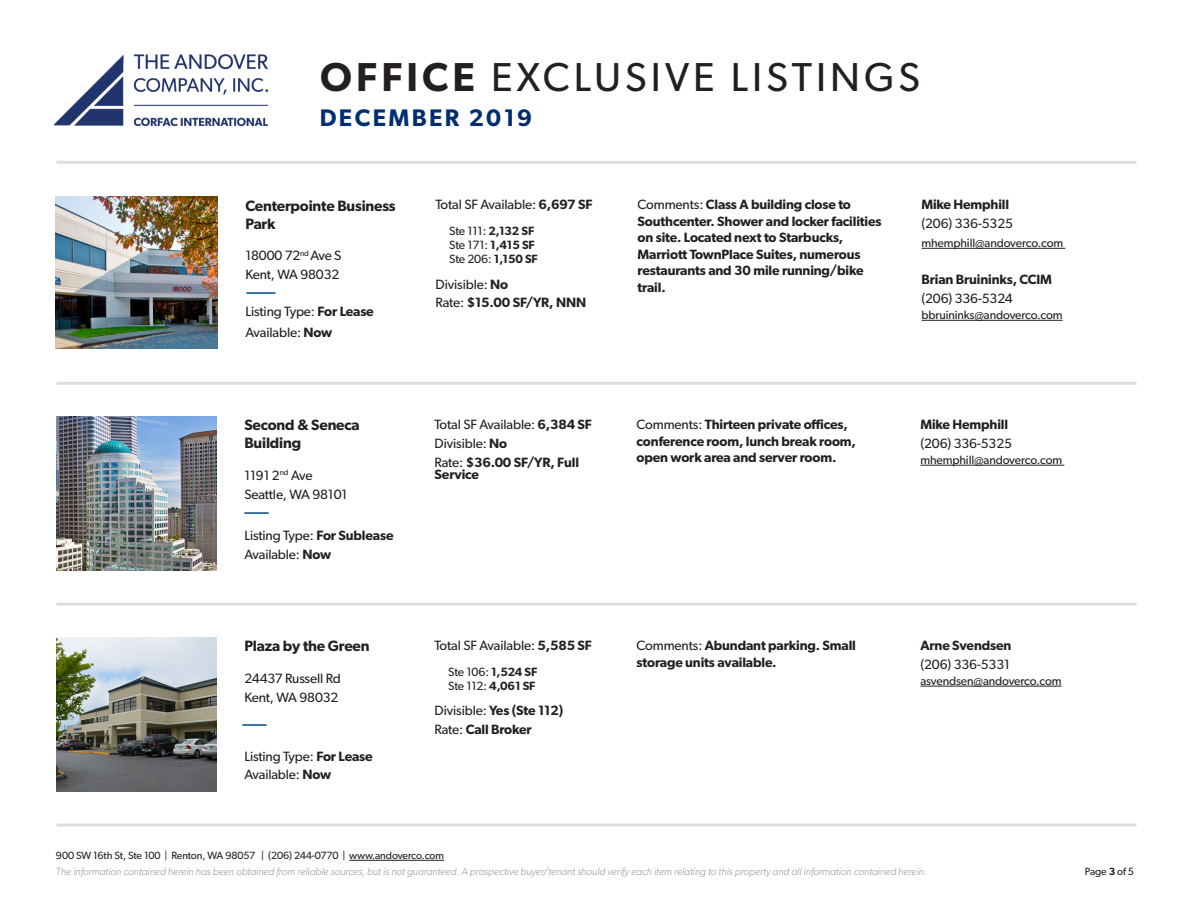
<style>
.page{position:relative;width:1188px;height:918px;background:#fff}
.page>*{position:absolute;margin:0;border:0;box-sizing:border-box;transform-origin:0 0}
.t1{font:40.5px "Gibson";letter-spacing:.1em;color:#231f20}
.t2{font:600 24px "Gibson";letter-spacing:.1em;color:#002d72}
.t3{font:600 15px/18px "Gibson";letter-spacing:-.01em;color:#231f20}
.t4{font:600 13.5px/16.5px "Gibson";letter-spacing:-.01em;color:#231f20}
.t5{font:13.5px "Gibson";letter-spacing:-.01em;color:#231f20}
.t6{font:12px "Gibson";letter-spacing:-.01em;color:#231f20}
.t7{font:italic 300 10.5px "Gibson";color:#939598}
.t8{font:10.5px "Gibson";letter-spacing:-.01em;color:#231f20}
.s1{font-weight:600}
.s2{font-weight:400}
</style>
<div class="page">
<hr style="left:56px;top:382px;width:1080px;height:3px;background:#dcdddf">
<hr style="left:56px;top:603px;width:1080px;height:3px;background:#dcdddf">
<hr style="left:56px;top:161px;width:1080px;height:3px;background:#dcdddf">
<hr style="left:56px;top:824px;width:1080px;height:3px;background:#dcdddf">
<hr style="left:349px;top:860px;width:95px;height:1px;background:#231f20">
<img style="left:56px;top:417px;width:160px;height:154px">
<hr style="left:244px;top:512px;width:25px;height:2px;background:#004684">
<hr style="left:920px;top:465px;width:144px;height:1px;background:#231f20">
<img style="left:56px;top:638px;width:160px;height:153px">
<hr style="left:242px;top:724px;width:25px;height:2px;background:#004684">
<hr style="left:920px;top:686px;width:142px;height:1px;background:#231f20">
<img style="left:54px;top:54px;width:214px;height:72px">
<hr style="left:921px;top:248px;width:144px;height:1px;background:#231f20">
<hr style="left:921px;top:320px;width:142px;height:1px;background:#231f20">
<img style="left:55px;top:197px;width:162px;height:152px">
<hr style="left:246px;top:292px;width:29px;height:2px;background:#004684">
<p class="t1" style="left:320px;top:53px;width:601px"><span class="s1">OFFICE</span> EXCLUSIVE LISTINGS</p>
<p class="t2" style="left:320px;top:103px;width:214px">DECEMBER 2019</p>
<p class="t3" style="left:245px;top:196px;width:152px">Centerpointe Business<br>Park</p>
<p class="t5" style="left:245px;top:247px;width:98px">18000 72<sup>nd</sup> Ave S</p>
<p class="t5" style="left:245px;top:266px;width:96px">Kent, WA 98032</p>
<p class="t5" style="left:245px;top:304px;width:130px">Listing Type: <span class="s1">For Lease</span></p>
<p class="t5" style="left:245px;top:324px;width:88px">Available: <span class="s1">Now</span></p>
<p class="t3" style="left:244px;top:416px;width:117px">Second &amp; Seneca<br>Building</p>
<p class="t5" style="left:244px;top:467px;width:70px">1191 2<sup>nd</sup> Ave</p>
<p class="t5" style="left:244px;top:486px;width:104px">Seattle, WA 98101</p>
<p class="t5" style="left:244px;top:527px;width:151px">Listing Type: <span class="s1">For Sublease</span></p>
<p class="t5" style="left:244px;top:546px;width:88px">Available: <span class="s1">Now</span></p>
<p class="t3" style="left:244px;top:637px;width:127px">Plaza by the Green</p>
<p class="t5" style="left:244px;top:670px;width:98px">24437 Russell Rd</p>
<p class="t5" style="left:244px;top:689px;width:96px">Kent, WA 98032</p>
<p class="t5" style="left:244px;top:748px;width:130px">Listing Type: <span class="s1">For Lease</span></p>
<p class="t5" style="left:244px;top:767px;width:88px">Available: <span class="s1">Now</span></p>
<p class="t5" style="left:436px;top:196px;width:158px">Total SF Available: <span class="s1">6,697 SF</span></p>
<p class="t6" style="left:449px;top:223px;width:87px">Ste 111: <span class="s1">2,132 SF</span></p>
<p class="t6" style="left:449px;top:238px;width:87px">Ste 171: <span class="s1">1,415 SF</span></p>
<p class="t6" style="left:449px;top:252px;width:90px">Ste 206: <span class="s1">1,150 SF</span></p>
<p class="t5" style="left:436px;top:276px;width:74px">Divisible: <span class="s1">No</span></p>
<p class="t4" style="left:436px;top:294px;width:152px"><span class="s2">Rate:</span> $15.00 SF/YR, NNN</p>
<p class="t5" style="left:435px;top:416px;width:159px">Total SF Available: <span class="s1">6,384 SF</span></p>
<p class="t5" style="left:435px;top:435px;width:74px">Divisible: <span class="s1">No</span></p>
<p class="t4" style="left:435px;top:456px;width:146px;line-height:12px"><span class="s2">Rate:</span> $36.00 SF/YR, Full<br>Service</p>
<p class="t5" style="left:435px;top:637px;width:159px">Total SF Available: <span class="s1">5,585 SF</span></p>
<p class="t6" style="left:448px;top:664px;width:91px">Ste 106: <span class="s1">1,524 SF</span></p>
<p class="t6" style="left:448px;top:678px;width:89px">Ste 112: <span class="s1">4,061 SF</span></p>
<p class="t4" style="left:435px;top:702px;width:130px"><span class="s2">Divisible:</span> Yes (Ste 112)</p>
<p class="t4" style="left:435px;top:721px;width:99px"><span class="s2">Rate:</span> Call Broker</p>
<p class="t8" style="left:56px;top:849px;width:390px">900 SW 16th St, Ste 100 | Renton, WA 98057 | (206) 244-0770 | www.andoverco.com</p>
<p class="t4" style="left:638px;top:196px;width:245px"><span class="s2">Comments:</span> Class A building close to<br>Southcenter. Shower and locker facilities on site. Located next to Starbucks,<br>Marriott TownPlace Suites, numerous restaurants and 30 mile running/bike trail.</p>
<p class="t4" style="left:637px;top:416px;width:221px"><span class="s2">Comments:</span> Thirteen private offices, conference room, lunch break room, open work area and server room.</p>
<p class="t4" style="left:921px;top:196px;width:89px">Mike Hemphill</p>
<p class="t5" style="left:921px;top:215px;width:93px">(206) 336-5325</p>
<p class="t6" style="left:921px;top:235px;width:143px">mhemphill@andoverco.com</p>
<p class="t4" style="left:921px;top:271px;width:132px">Brian Bruininks, CCIM</p>
<p class="t5" style="left:921px;top:290px;width:93px">(206) 336-5324</p>
<p class="t6" style="left:921px;top:307px;width:143px">bbruininks@andoverco.com</p>
<p class="t4" style="left:920px;top:416px;width:89px">Mike Hemphill</p>
<p class="t5" style="left:920px;top:435px;width:93px">(206) 336-5325</p>
<p class="t6" style="left:920px;top:452px;width:143px">mhemphill@andoverco.com</p>
<p class="t4" style="left:637px;top:637px;width:221px"><span class="s2">Comments:</span> Abundant parking. Small storage units available.</p>
<p class="t4" style="left:920px;top:637px;width:92px">Arne Svendsen</p>
<p class="t5" style="left:920px;top:656px;width:91px">(206) 336-5331</p>
<p class="t6" style="left:920px;top:673px;width:143px">asvendsen@andoverco.com</p>
<p class="t7" style="left:56px;top:865px;width:872px">The information contained herein has been obtained from reliable sources, but is not guaranteed. A prospective buyer/tenant should verify each item relating to this property and all information contained herein.</p>
<p class="t8" style="left:1085px;top:865px;width:51px">Page <span class="s1">3</span> of 5</p>
</div>
